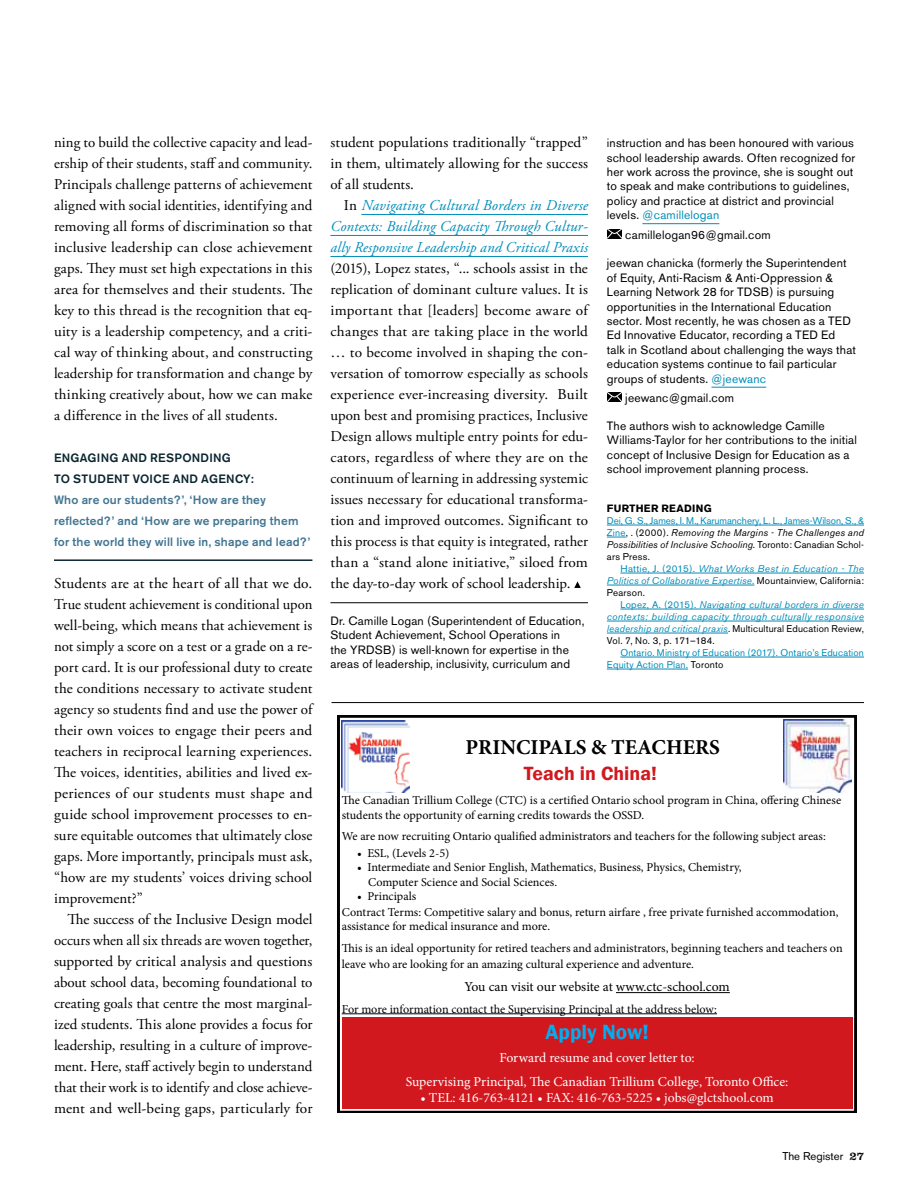
<style>
.page{position:relative;width:918px;height:1188px;background:#fff}
.page>*{position:absolute;margin:0;border:0;box-sizing:border-box;transform-origin:0 0}
.t1{font:700 21.15px "Minion Pro";color:#000}
.t2{font:600 21.15px "Franklin Gothic";color:#00aeef}
.t3{font:600 19.65px "Franklin Gothic";color:#d2181f}
.Body_text{font:15px/21px "Adobe Garamond Pro";letter-spacing:.005em;color:#000;text-align:justify}
.t4{font:14.25px "Adobe Garamond Pro";color:#000}
.t5{font:13.65px/23.1px "Minion Pro";color:#fff;text-align:center}
.t6{font:13.65px "Minion Pro";letter-spacing:-.005em;color:#000}
.t7{font:12.15px/14.5px "Minion Pro";color:#000}
.Body_text-2{font:12px/14.4px "Akzidenz Grotesk BE";letter-spacing:.015em;color:#000}
.Body_text_heads{font:500 12px/21px "Akzidenz Grotesk BE";letter-spacing:.015em;color:#437692}
.Body_text_heads-2{font:500 12px/21px "Akzidenz Grotesk BE";letter-spacing:.025em;color:#0a2530}
.t8{font:11.25px "Akzidenz Grotesk BE";color:#000}
.Body_text-3{font:700 10.5px "Akzidenz Grotesk BE";letter-spacing:.035em;color:#000}
.Register_Report_body{font:italic 9.75px/12px "Akzidenz Grotesk BE";letter-spacing:.03em;color:#018dba;text-align:justify}
.Register_Report_body-2{font:italic 9.75px/12px "Akzidenz Grotesk BE";letter-spacing:.015em;color:#000;text-align:justify}
.Register_Report_body-3{font:9.75px/12px "Akzidenz Grotesk BE";letter-spacing:.02em;color:#018dba}
.s1{font-style:italic;color:#018dba}
.s2{color:#018dba}
.s3{font-style:normal;color:#018dba}
.s4{font-style:normal}
.s5{font-style:normal;color:#000}
.s6{color:#000}
.s7{font-family:"Clarendon";font-size:12px}
</style>
<div class="page">
<hr style="left:54px;top:559px;width:258px;height:2px;background:#0a2530">
<hr style="left:361px;top:214px;width:227px;height:1px;background:#018dba">
<hr style="left:330px;top:235px;width:258px;height:1px;background:#018dba">
<hr style="left:330px;top:256px;width:258px;height:1px;background:#018dba">
<hr style="left:330px;top:602px;width:258px;height:1px;background:#000">
<svg style="left:574px;top:581px;width:7px;height:7px"></svg>
<hr style="left:642px;top:223px;width:77px;height:1px;background:#018dba">
<hr style="left:712px;top:387px;width:54px;height:1px;background:#018dba">
<hr style="left:607px;top:525px;width:257px;height:1px;background:#018dba">
<svg style="left:607px;top:537px;width:19px;height:1px"></svg>
<hr style="left:620px;top:573px;width:244px;height:1px;background:#018dba">
<hr style="left:607px;top:585px;width:147px;height:1px;background:#018dba">
<hr style="left:620px;top:609px;width:244px;height:1px;background:#018dba">
<hr style="left:607px;top:621px;width:257px;height:1px;background:#018dba">
<hr style="left:607px;top:633px;width:121px;height:1px;background:#018dba">
<hr style="left:620px;top:657px;width:244px;height:1px;background:#018dba">
<hr style="left:607px;top:669px;width:81px;height:1px;background:#018dba">
<svg style="left:607px;top:229px;width:15px;height:10px"></svg>
<svg style="left:607px;top:392px;width:15px;height:10px"></svg>
<hr style="left:332px;top:702px;width:532px;height:1px;background:#000">
<hr style="left:616px;top:992px;width:114px;height:1px;background:#000">
<hr style="left:342px;top:1014px;width:375px;height:1px;background:#000">
<div style="left:342px;top:1017px;width:510px;height:92px;background:#d2181f"></div>
<img style="left:341px;top:720px;width:68px;height:73px">
<img style="left:784px;top:720px;width:68px;height:73px">
<div style="left:337px;top:715px;width:520px;height:398px;border:2px solid #000"></div>
<p class="Body_text" style="left:54px;top:132px;width:260px">ning to build the collective capacity and lead&shy;ership of their students, staff and community.<br>Principals challenge patterns of achievement aligned with social identities, identifying and removing all forms of discrimination so that inclusive leadership can close achievement gaps. They must set high expectations in this area for themselves and their students. The key to this thread is the recognition that eq&shy;uity is a leadership competency, and a criti&shy;cal way of thinking about, and constructing leadership for transformation and change by thinking creatively about, how we can make a difference in the lives of all students.</p>
<p class="Body_text_heads-2" style="left:54px;top:447px;width:201px">ENGAGING AND RESPONDING<br>TO STUDENT VOICE AND AGENCY:</p>
<p class="Body_text_heads" style="left:54px;top:489px;width:258px">Who are our students?’, ‘How are they reflected?’ and ‘How are we preparing them for the world they will live in, shape and lead?’</p>
<p class="Body_text" style="left:54px;top:573px;width:260px">Students are at the heart of all that we do.<br>True student achievement is conditional upon well-being, which means that achievement is not simply a score on a test or a grade on a re&shy;port card. It is our professional duty to create the conditions necessary to activate student agency so students find and use the power of their own voices to engage their peers and teachers in reciprocal learning experiences.<br>The voices, identities, abilities and lived ex&shy;periences of our students must shape and guide school improvement processes to en&shy;sure equitable outcomes that ultimately close gaps. More importantly, principals must ask, “how are my students’ voices driving school improvement?”</p>
<p class="Body_text" style="left:54px;top:909px;width:260px;text-indent:14px">The success of the Inclusive Design model occurs when all six threads are woven together, supported by critical analysis and questions about school data, becoming foundational to creating goals that centre the most marginal&shy;ized students. This alone provides a focus for leadership, resulting in a culture of improve&shy;ment. Here, staff actively begin to understand that their work is to identify and close achieve&shy;ment and well-being gaps, particularly for</p>
<p class="Body_text" style="left:330px;top:132px;width:259px">student populations traditionally “trapped” in them, ultimately allowing for the success of all students.</p>
<p class="Body_text" style="left:330px;top:195px;width:259px;text-indent:14px">In <span class="s1">Navigating Cultural Borders in Diverse Contexts: Building Capacity Through Cultur&shy;ally Responsive Leadership and Critical Praxis </span>(2015), Lopez states, “... schools assist in the replication of dominant culture values. It is important that [leaders] become aware of changes that are taking place in the world … to become involved in shaping the con&shy;versation of tomorrow especially as schools experience ever-increasing diversity. Built upon best and promising practices, Inclusive Design allows multiple entry points for edu&shy;cators, regardless of where they are on the continuum of learning in addressing systemic issues necessary for educational transforma&shy;tion and improved outcomes. Significant to this process is that equity is integrated, rather than a “stand alone initiative,” siloed from the day-to-day work of school leadership.</p>
<p class="Body_text-2" style="left:330px;top:613px;width:255px">Dr. Camille Logan (Superintendent of Education, Student Achievement, School Operations in<br>the YRDSB) is well-known for expertise in the areas of leadership, inclusivity, curriculum and</p>
<p class="Body_text-2" style="left:607px;top:136px;width:250px">instruction and has been honoured with various school leadership awards. Often recognized for her work across the province, she is sought out to speak and make contributions to guidelines, policy and practice at district and provincial levels. <span class="s2">@camillelogan</span></p>
<p class="Body_text-2" style="left:625px;top:227px;width:147px">camillelogan96@gmail.com</p>
<p class="Body_text-2" style="left:607px;top:256px;width:251px">jeewan chanicka (formerly the Superintendent of Equity, Anti-Racism &amp; Anti-Oppression &amp; Learning Network 28 for TDSB) is pursuing opportunities in the International Education sector. Most recently, he was chosen as a TED Ed Innovative Educator, recording a TED Ed talk in Scotland about challenging the ways that education systems continue to fail particular groups of students. <span class="s2">@jeewanc</span></p>
<p class="Body_text-2" style="left:625px;top:391px;width:110px">jeewanc@gmail.com</p>
<p class="Body_text-2" style="left:607px;top:419px;width:252px">The authors wish to acknowledge Camille Williams-Taylor for her contributions to the initial concept of Inclusive Design for Education as a school improvement planning process.</p>
<p class="Body_text-3" style="left:607px;top:502px;width:106px">FURTHER READING</p>
<p class="Register_Report_body-2" style="left:607px;top:514px;width:259px"><span class="s3">Dei, G. S., James, I. M., Karumanchery, L. L., James-Wilson, S., &amp; Zine</span><span class="s4">, . (2000).</span> Removing the Margins - The Challenges and Possibilities of Inclusive Schooling<span class="s4">. Toronto: Canadian Schol&shy;ars Press.</span></p>
<p class="Register_Report_body" style="left:607px;top:562px;width:259px;text-indent:14px"><span class="s4">Hattie, J. (2015).</span> What Works Best in Education - The Politics of Collaborative Expertise<span class="s4">.</span> <span class="s5">Mountainview, California:<br>Pearson.</span></p>
<p class="Register_Report_body" style="left:607px;top:598px;width:259px;text-indent:14px"><span class="s4">Lopez, A. (2015).</span> Navigating cultural borders in diverse contexts: building capacity through culturally responsive leadership and critical praxis<span class="s5">. Multicultural Education Review, Vol. 7, No. 3, p. 171–184.</span></p>
<p class="Register_Report_body-3" style="left:607px;top:646px;width:259px;text-indent:14px">Ontario. Ministry of Education (2017). Ontario’s Education<br>Equity Action Plan. <span class="s6">Toronto</span></p>
<h1 class="t1" style="left:466px;top:733px;width:256px">PRINCIPALS &amp; TEACHERS</h1>
<h2 class="t3" style="left:524px;top:761px;width:135px">Teach in China!</h2>
<p class="t7" style="left:342px;top:793px;width:501px">The Canadian Trillium College (CTC) is a certified Ontario school program in China, offering Chinese students the opportunity of earning credits towards the OSSD.</p>
<p class="t7" style="left:342px;top:829px;width:486px">We are now recruiting Ontario qualified administrators and teachers for the following subject areas:</p>
<p class="t7" style="left:357px;top:846px;width:94px">• ESL, (Levels 2-5)</p>
<p class="t7" style="left:368px;top:860px;width:375px;text-indent:-11px">• Intermediate and Senior English, Mathematics, Business, Physics, Chemistry,<br>Computer Science and Social Sciences.</p>
<p class="t7" style="left:342px;top:889px;width:498px;line-height:15px;text-indent:15px">• Principals<br>Contract Terms: Competitive salary and bonus, return airfare , free private furnished accommodation, assistance for medical insurance and more.</p>
<p class="t7" style="left:342px;top:940px;width:502px;line-height:16.4px">This is an ideal opportunity for retired teachers and administrators, beginning teachers and teachers on leave who are looking for an amazing cultural experience and adventure.</p>
<p class="t6" style="left:464px;top:978px;width:267px">You can visit our website at www.ctc-school.com</p>
<p class="t7" style="left:342px;top:1002px;width:377px">For more information contact the Supervising Principal at the address below:</p>
<h1 class="t2" style="left:546px;top:1019px;width:105px">Apply Now!</h1>
<p class="t5" style="left:406px;top:1047px;width:384px">Forward resume and cover letter to:<br>Supervising Principal, The Canadian Trillium College, Toronto Office:</p>
<p class="t5" style="left:421px;top:1086px;width:355px">• TEL: 416-763-4121 • FAX: 416-763-5225 • jobs@glctshool.com</p>
<p class="t4" style="left:614px;top:978px;width:115px">www.ctc-school.com</p>
<p class="t8" style="left:783px;top:1149px;width:83px">The Register <span class="s7">27</span></p>
</div>
